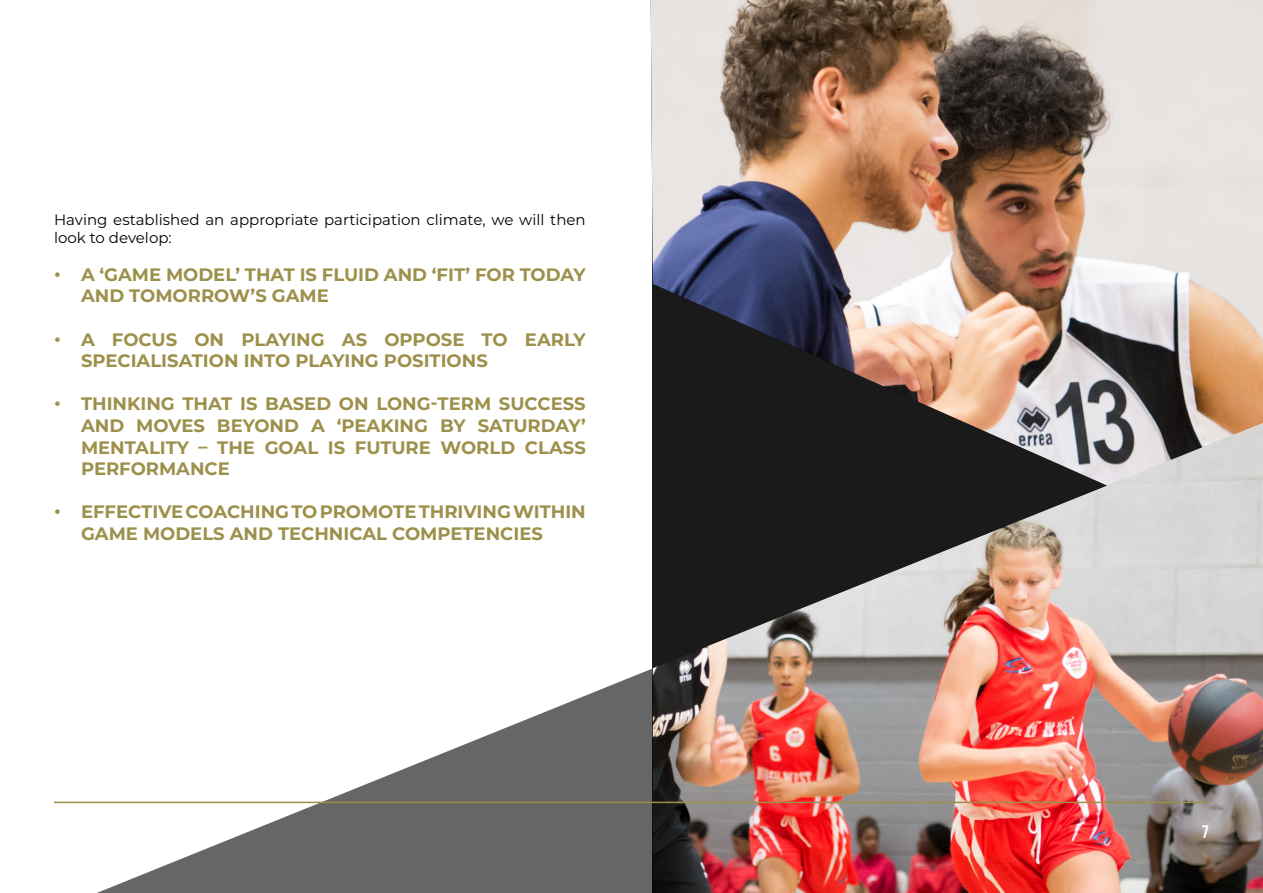
<style>
.page{position:relative;width:1263px;height:893px;background:#fff}
.page>*{position:absolute;margin:0;border:0;box-sizing:border-box;transform-origin:0 0}
.t1{font:700 18px/21.6px "Montserrat";color:#9c904b}
.t2{font:18px "Bebas Neue";color:#fff}
.t3{font:15px/18px "Montserrat";color:#000}
</style>
<div class="page">
<svg style="left:54px;top:555px;width:599px;height:338px"></svg>
<img style="left:651px;top:0;width:612px;height:555px">
<img style="left:653px;top:423px;width:610px;height:470px">
<hr style="left:54px;top:802px;width:1155px;height:1px;background:#9c904b">
<p class="t3" style="left:54px;top:210px;width:533px">Having established an appropriate participation climate, we will then look to develop:</p>
<p class="t1" style="left:81px;top:263px;width:506px;text-indent:-27px">• A ‘GAME MODEL’ THAT IS FLUID AND ‘FIT’ FOR TODAY<br>AND TOMORROW’S GAME</p>
<p class="t1" style="left:81px;top:328px;width:506px;text-indent:-27px">• A FOCUS ON PLAYING AS OPPOSE TO EARLY<br>SPECIALISATION INTO PLAYING POSITIONS</p>
<p class="t1" style="left:81px;top:392px;width:506px;text-align:justify;text-indent:-27px">• THINKING THAT IS BASED ON LONG-TERM SUCCESS AND MOVES BEYOND A ‘PEAKING BY SATURDAY’ MENTALITY – THE GOAL IS FUTURE WORLD CLASS PERFORMANCE</p>
<p class="t1" style="left:81px;top:500px;width:506px;text-indent:-27px">• EFFECTIVE COACHING TO PROMOTE THRIVING WITHIN<br>GAME MODELS AND TECHNICAL COMPETENCIES</p>
<p class="t2" style="left:1202px;top:822px;width:9px">7</p>
</div>
